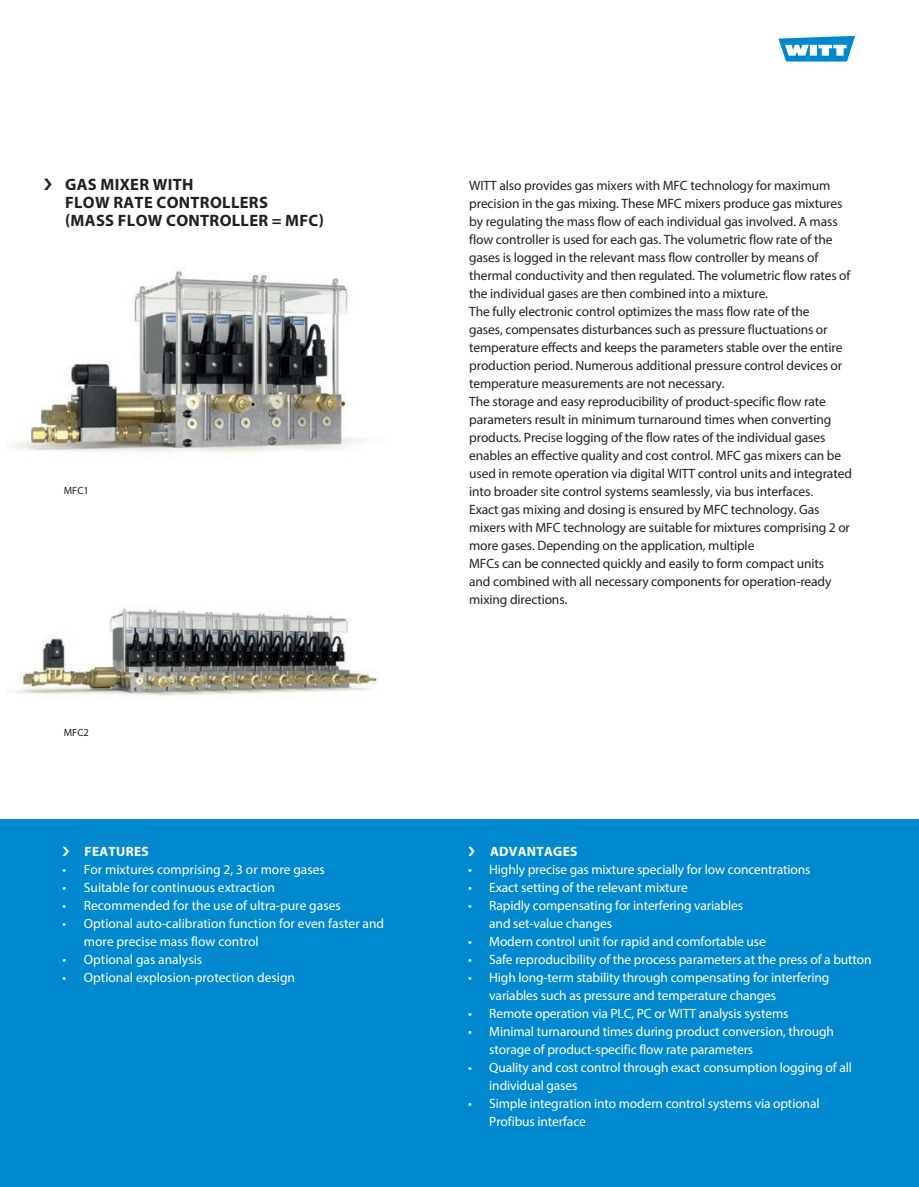
<style>
.page{position:relative;width:919px;height:1187px;background:#fff}
.page>*{position:absolute;margin:0;border:0;box-sizing:border-box;transform-origin:0 0}
.t1{font:700 16.5px/18px "Myriad Pro";letter-spacing:.02em;color:#231f20}
.t2{font:13.5px/18px "Myriad Pro";letter-spacing:-.01em;color:#231f20}
.t3{font:13.5px/18px "Myriad Pro";letter-spacing:-.01em;color:#fff}
.t4{font:700 13.5px "Myriad Pro";letter-spacing:.02em;color:#fff}
.t5{font:10.5px "Myriad Pro";color:#231f20}
</style>
<div class="page">
<img style="left:13px;top:271px;width:349px;height:182px">
<img style="left:15px;top:608px;width:363px;height:88px">
<div style="left:0;top:819px;width:918px;height:367px;background:#0089cf"></div>
<svg style="left:778px;top:36px;width:77px;height:26px"></svg>
<p class="t1" style="left:65px;top:175px;width:260px">GAS MIXER WITH<br>FLOW RATE CONTROLLERS<br>(MASS FLOW CONTROLLER = MFC)</p>
<p class="t5" style="left:64px;top:484px;width:27px">MFC1</p>
<p class="t5" style="left:64px;top:725px;width:27px">MFC2</p>
<p class="t4" style="left:85px;top:842px;width:66px">FEATURES</p>
<p class="t3" style="left:63px;top:860px;width:264px">• For mixtures comprising 2, 3 or more gases</p>
<p class="t3" style="left:63px;top:878px;width:214px">• Suitable for continuous extraction</p>
<p class="t3" style="left:63px;top:896px;width:280px">• Recommended for the use of ultra-pure gases</p>
<p class="t3" style="left:84px;top:914px;width:302px;text-indent:-21px">• Optional auto-calibration function for even faster and more precise mass flow control</p>
<p class="t3" style="left:63px;top:950px;width:141px">• Optional gas analysis</p>
<p class="t3" style="left:63px;top:968px;width:234px">• Optional explosion-protection design</p>
<p class="t2" style="left:469px;top:176px;width:384px">WITT also provides gas mixers with MFC technology for maximum precision in the gas mixing. These MFC mixers produce gas mixtures by regulating the mass flow of each individual gas involved. A mass flow controller is used for each gas. The volumetric flow rate of the gases is logged in the relevant mass flow controller by means of thermal conductivity and then regulated. The volumetric flow rates of the individual gases are then combined into a mixture.<br>The fully electronic control optimizes the mass flow rate of the<br>gases, compensates disturbances such as pressure fluctuations or temperature effects and keeps the parameters stable over the entire production period. Numerous additional pressure control devices or temperature measurements are not necessary.<br>The storage and easy reproducibility of product-specific flow rate parameters result in minimum turnaround times when converting products. Precise logging of the flow rates of the individual gases enables an effective quality and cost control. MFC gas mixers can be used in remote operation via digital WITT control units and integrated into broader site control systems seamlessly, via bus interfaces.<br>Exact gas mixing and dosing is ensured by MFC technology. Gas mixers with MFC technology are suitable for mixtures comprising 2 or more gases. Depending on the application, multiple<br>MFCs can be connected quickly and easily to form compact units<br>and combined with all necessary components for operation-ready mixing directions.</p>
<p class="t4" style="left:490px;top:842px;width:89px">ADVANTAGES</p>
<p class="t3" style="left:468px;top:860px;width:344px">• Highly precise gas mixture specially for low concentrations</p>
<p class="t3" style="left:468px;top:878px;width:221px">• Exact setting of the relevant mixture</p>
<p class="t3" style="left:489px;top:896px;width:255px;text-indent:-21px">• Rapidly compensating for interfering variables and set-value changes</p>
<p class="t3" style="left:468px;top:932px;width:299px">• Modern control unit for rapid and comfortable use</p>
<p class="t3" style="left:468px;top:950px;width:405px">• Safe reproducibility of the process parameters at the press of a button</p>
<p class="t3" style="left:489px;top:968px;width:341px;text-indent:-21px">• High long-term stability through compensating for interfering variables such as pressure and temperature changes</p>
<p class="t3" style="left:468px;top:1004px;width:322px">• Remote operation via PLC, PC or WITT analysis systems</p>
<p class="t3" style="left:489px;top:1022px;width:346px;text-indent:-21px">• Minimal turnaround times during product conversion, through storage of product-specific flow rate parameters</p>
<p class="t3" style="left:489px;top:1058px;width:364px;text-indent:-21px">• Quality and cost control through exact consumption logging of all individual gases</p>
<p class="t3" style="left:489px;top:1094px;width:332px;text-indent:-21px">• Simple integration into modern control systems via optional<br>Profibus interface</p>
</div>
